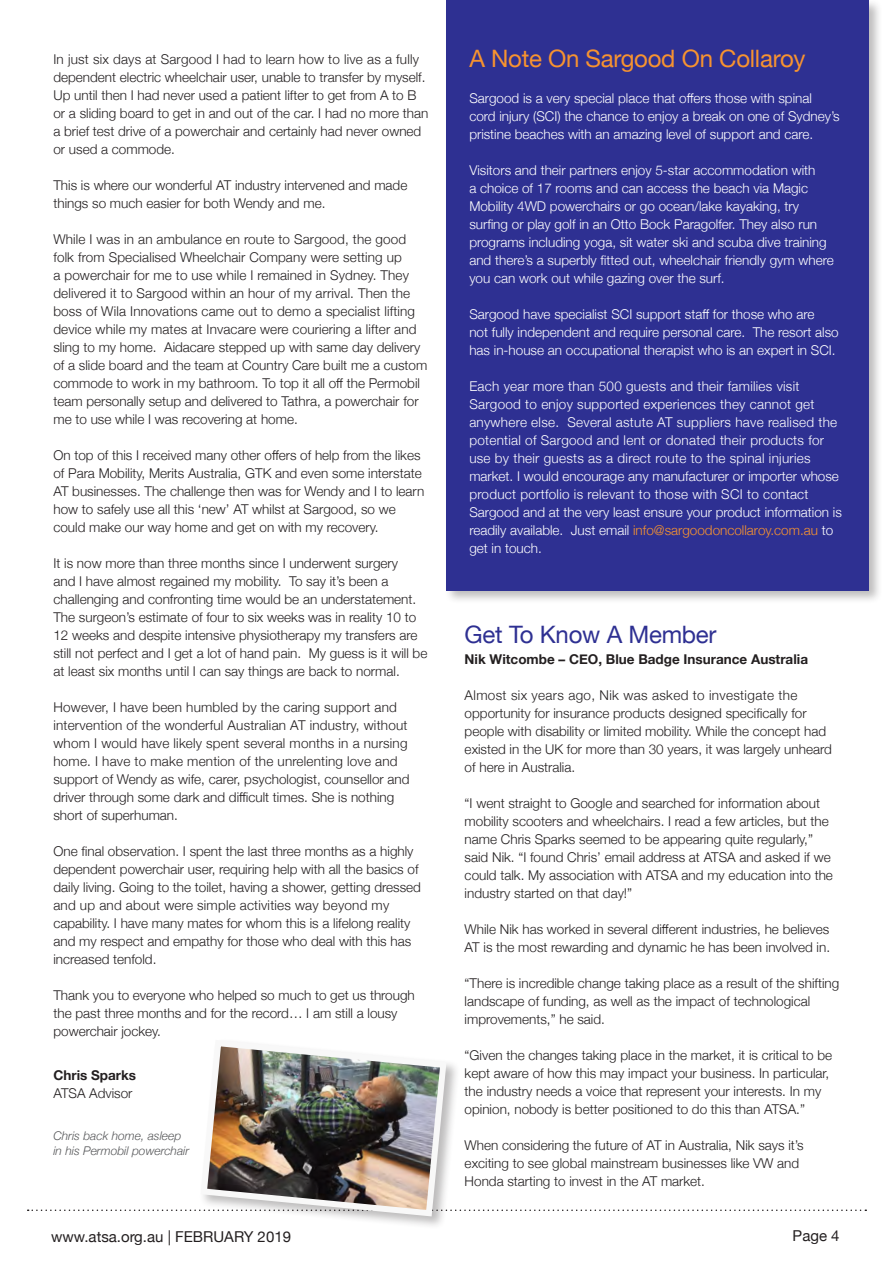
<style>
.page{position:relative;width:893px;height:1263px;background:#fff}
.page>*{position:absolute;margin:0;border:0;box-sizing:border-box;transform-origin:0 0}
.t1{font:24px "Helvetica Neue";letter-spacing:-.01em;color:#f79330}
.t2{font:24px "Helvetica Neue";letter-spacing:-.01em;color:#2e3092}
.t3{font:15px "Helvetica Neue";color:#231f20}
.ATSA_Paragraphs{font:300 13.5px/18px "Helvetica Neue";color:#231f20}
.ATSA_Paragraphs-2{font:300 13.5px/18px "Helvetica Neue";color:#fff}
.ATSA_Paragraphs-3{font:300 13.5px/18px "Helvetica Neue";letter-spacing:.02em;color:#fff}
.ASTA_Bullets{font:700 13.5px "Helvetica Neue";color:#231f20}
.ASTA_Bullets-2{font:300 13.5px "Helvetica Neue";color:#231f20}
.ATSA_Paragraphs-4{font:italic 300 12px/15px "Helvetica Neue";color:#57585a}
.s1{color:#f79330}
</style>
<div class="page">
<svg style="left:28px;top:1209px;width:838px;height:2px"></svg>
<div style="left:444px;top:0;width:439px;height:604px;background:#231f20;opacity:.3"></div>
<div style="left:446px;top:0;width:423px;height:590px;background:#2e3092"></div>
<div style="left:199px;top:1038px;width:261px;height:192px;background:#231f20;opacity:.3"></div>
<img style="left:197px;top:1038px;width:253px;height:182px">
<p class="ATSA_Paragraphs" style="left:53px;top:49px;width:376px">In just six days at Sargood I had to learn how to live as a fully dependent electric wheelchair user, unable to transfer by myself.<br>Up until then I had never used a patient lifter to get from A to B or a sliding board to get in and out of the car. I had no more than a brief test drive of a powerchair and certainly had never owned or used a commode.</p>
<p class="ATSA_Paragraphs" style="left:53px;top:175px;width:355px">This is where our wonderful AT industry intervened and made things so much easier for both Wendy and me.</p>
<p class="ATSA_Paragraphs" style="left:53px;top:229px;width:375px">While I was in an ambulance en route to Sargood, the good folk from Specialised Wheelchair Company were setting up<br>a powerchair for me to use while I remained in Sydney. They delivered it to Sargood within an hour of my arrival. Then the boss of Wila Innovations came out to demo a specialist lifting device while my mates at Invacare were couriering a lifter and sling to my home. Aidacare stepped up with same day delivery of a slide board and the team at Country Care built me a custom commode to work in my bathroom. To top it all off the Permobil team personally setup and delivered to Tathra, a powerchair for me to use while I was recovering at home.</p>
<p class="ATSA_Paragraphs" style="left:53px;top:445px;width:372px">On top of this I received many other offers of help from the likes of Para Mobility, Merits Australia, GTK and even some interstate AT businesses. The challenge then was for Wendy and I to learn how to safely use all this ‘new’ AT whilst at Sargood, so we could make our way home and get on with my recovery.</p>
<p class="ATSA_Paragraphs" style="left:53px;top:553px;width:375px">It is now more than three months since I underwent surgery<br>and I have almost regained my mobility. To say it’s been a challenging and confronting time would be an understatement.<br>The surgeon’s estimate of four to six weeks was in reality 10 to 12 weeks and despite intensive physiotherapy my transfers are still not perfect and I get a lot of hand pain. My guess is it will be at least six months until I can say things are back to normal.</p>
<p class="ATSA_Paragraphs" style="left:53px;top:697px;width:358px">However, I have been humbled by the caring support and intervention of the wonderful Australian AT industry, without whom I would have likely spent several months in a nursing home. I have to make mention of the unrelenting love and support of Wendy as wife, carer, psychologist, counsellor and driver through some dark and difficult times. She is nothing short of superhuman.</p>
<p class="ATSA_Paragraphs" style="left:53px;top:841px;width:369px">One final observation. I spent the last three months as a highly dependent powerchair user, requiring help with all the basics of daily living. Going to the toilet, having a shower, getting dressed and up and about were simple activities way beyond my capability. I have many mates for whom this is a lifelong reality and my respect and empathy for those who deal with this has increased tenfold.</p>
<p class="ATSA_Paragraphs" style="left:53px;top:985px;width:363px">Thank you to everyone who helped so much to get us through the past three months and for the record… I am still a lousy powerchair jockey.</p>
<p class="ASTA_Bullets" style="left:53px;top:1065px;width:84px">Chris Sparks</p>
<p class="ASTA_Bullets-2" style="left:53px;top:1083px;width:81px">ATSA Advisor</p>
<p class="ATSA_Paragraphs-4" style="left:53px;top:1127px;width:137px">Chris back home, asleep in his Permobil powerchair</p>
<p class="t3" style="left:51px;top:1226px;width:241px">www.atsa.org.au | FEBRUARY 2019</p>
<p class="t1" style="left:469px;top:41px;width:338px">A Note On Sargood On Collaroy</p>
<p class="ATSA_Paragraphs-2" style="left:469px;top:88px;width:372px">Sargood is a very special place that offers those with spinal cord injury (SCI) the chance to enjoy a break on one of Sydney’s pristine beaches with an amazing level of support and care.</p>
<p class="ATSA_Paragraphs-2" style="left:469px;top:160px;width:366px">Visitors and their partners enjoy 5-star accommodation with<br>a choice of 17 rooms and can access the beach via Magic Mobility 4WD powerchairs or go ocean/lake kayaking, try surfing or play golf in an Otto Bock Paragolfer. They also run programs including yoga, sit water ski and scuba dive training and there’s a superbly fitted out, wheelchair friendly gym where you can work out while gazing over the surf.</p>
<p class="ATSA_Paragraphs-2" style="left:469px;top:304px;width:371px">Sargood have specialist SCI support staff for those who are<br>not fully independent and require personal care. The resort also has in-house an occupational therapist who is an expert in SCI.</p>
<p class="ATSA_Paragraphs-3" style="left:469px;top:376px;width:374px">Each year more than 500 guests and their families visit Sargood to enjoy supported experiences they cannot get anywhere else. Several astute AT suppliers have realised the potential of Sargood and lent or donated their products for use by their guests as a direct route to the spinal injuries market. I would encourage any manufacturer or importer whose product portfolio is relevant to those with SCI to contact Sargood and at the very least ensure your product information is readily available. Just email <span class="s1">info@sargoodoncollaroy.com.au</span> to get in touch.</p>
<p class="t2" style="left:465px;top:617px;width:253px">Get To Know A Member</p>
<p class="ASTA_Bullets" style="left:465px;top:649px;width:345px">Nik Witcombe – CEO, Blue Badge Insurance Australia</p>
<p class="ATSA_Paragraphs" style="left:465px;top:685px;width:369px">Almost six years ago, Nik was asked to investigate the opportunity for insurance products designed specifically for people with disability or limited mobility. While the concept had existed in the UK for more than 30 years, it was largely unheard of here in Australia.</p>
<p class="ATSA_Paragraphs" style="left:465px;top:793px;width:370px">“I went straight to Google and searched for information about mobility scooters and wheelchairs. I read a few articles, but the name Chris Sparks seemed to be appearing quite regularly,” said Nik. “I found Chris’ email address at ATSA and asked if we could talk. My association with ATSA and my education into the industry started on that day!”</p>
<p class="ATSA_Paragraphs" style="left:465px;top:919px;width:367px">While Nik has worked in several different industries, he believes<br>AT is the most rewarding and dynamic he has been involved in.</p>
<p class="ATSA_Paragraphs" style="left:465px;top:973px;width:376px">“There is incredible change taking place as a result of the shifting landscape of funding, as well as the impact of technological improvements,” he said.</p>
<p class="ATSA_Paragraphs" style="left:465px;top:1045px;width:369px">“Given the changes taking place in the market, it is critical to be kept aware of how this may impact your business. In particular, the industry needs a voice that represent your interests. In my opinion, nobody is better positioned to do this than ATSA.”</p>
<p class="ATSA_Paragraphs" style="left:465px;top:1135px;width:340px">When considering the future of AT in Australia, Nik says it’s exciting to see global mainstream businesses like VW and<br>Honda starting to invest in the AT market.</p>
<p class="t3" style="left:793px;top:1225px;width:48px">Page 4</p>
</div>
